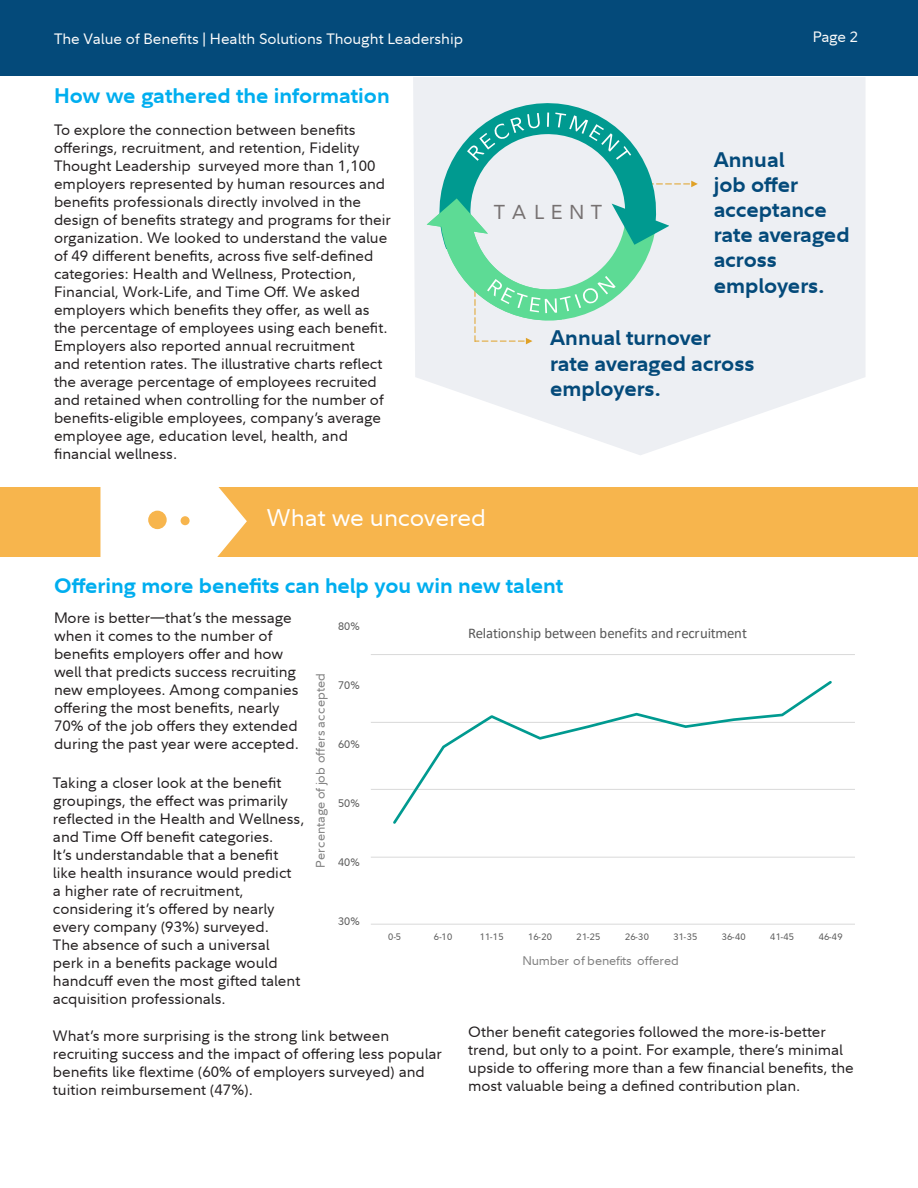
<style>
.page{position:relative;width:918px;height:1188px;background:#fff}
.page>*{position:absolute;margin:0;border:0;box-sizing:border-box;transform-origin:0 0}
.Inside_-_Body_10pt{font:24px "Fidelity Sans";color:#fff}
.Page_1_-_TOC_Header{font:700 21px/25.2px "Fidelity Sans";color:#044a7a}
.Inside_-_Main_Header{font:700 21px "Fidelity Sans";color:#00aeef}
.t1{font:20.1px "Fidelity Sans";letter-spacing:.325em;color:#767171}
.Inside_-_Body_10pt-2{font:15px/18px "Fidelity Sans";color:#231f20}
.t2{font:15px "Fidelity Sans";color:#fcfcfc}
.t3{font:15px "Fidelity Sans";color:#fafafa}
.t4{font:14.85px "Calibri";letter-spacing:-.015em;color:#595959}
.t5{font:12.45px "Fidelity Sans";color:#7f7f7f}
.t6{font:10.95px "Fidelity Sans";letter-spacing:.01em;color:#595959}
.t7{font:9.3px "Fidelity Sans";letter-spacing:.025em;color:#595959}
</style>
<div class="page">
<div style="left:0;top:0;width:918px;height:76px;background:#044a7a"></div>
<div style="left:1px;top:487px;width:917px;height:69px;background:#f7b54d"></div>
<svg style="left:100px;top:487px;width:147px;height:70px;background:#fef7eb"></svg>
<div style="left:181px;top:516px;width:9px;height:9px;background:#f7b54d;border-radius:50%"></div>
<div style="left:148px;top:511px;width:19px;height:18px;background:#f7b54d;border-radius:50%"></div>
<svg style="left:413px;top:77px;width:452px;height:378px;fill:#edeff3"></svg>
<svg style="left:426px;top:103px;width:243px;height:78px;background:#b9dcdd"></svg>
<svg style="left:467px;top:113px;width:73px;height:49px;background:#6dc2be"></svg>
<svg style="left:547px;top:113px;width:2px;height:14px"></svg>
<svg style="left:555px;top:112px;width:77px;height:48px;background:#6dc2be"></svg>
<svg style="left:426px;top:181px;width:272px;height:163px;background:#c3e5da"></svg>
<hr style="left:371px;top:857px;width:484px;height:1px;background:#d9d9d9">
<hr style="left:371px;top:789px;width:484px;height:1px;background:#d9d9d9">
<hr style="left:371px;top:722px;width:484px;height:1px;background:#d9d9d9">
<hr style="left:371px;top:654px;width:484px;height:1px;background:#d9d9d9">
<hr style="left:371px;top:924px;width:484px;height:1px;background:#d9d9d9">
<svg style="left:393px;top:681px;width:439px;height:143px"></svg>
<p class="t2" style="left:54px;top:29px;width:411px">The Value of Benefits | Health Solutions Thought Leadership</p>
<p class="t3" style="left:813px;top:27px;width:47px">Page 2</p>
<p class="Inside_-_Main_Header" style="left:54px;top:82px;width:337px">How we gathered the information</p>
<p class="Inside_-_Body_10pt-2" style="left:54px;top:120px;width:338px">To explore the connection between benefits offerings, recruitment, and retention, Fidelity Thought Leadership surveyed more than 1,100 employers represented by human resources and benefits professionals directly involved in the design of benefits strategy and programs for their organization. We looked to understand the value of 49 different benefits, across five self-defined categories: Health and Wellness, Protection, Financial, Work-Life, and Time Off. We asked employers which benefits they offer, as well as the percentage of employees using each benefit.<br>Employers also reported annual recruitment<br>and retention rates. The illustrative charts reflect the average percentage of employees recruited and retained when controlling for the number of benefits-eligible employees, company’s average employee age, education level, health, and financial wellness.</p>
<p class="t1" style="left:494px;top:198px;width:110px">TALENT</p>
<p class="Page_1_-_TOC_Header" style="left:714px;top:146px;width:137px">Annual<br>job offer acceptance rate averaged across employers.</p>
<p class="Page_1_-_TOC_Header" style="left:550px;top:325px;width:206px">Annual turnover rate averaged across employers.</p>
<p class="Inside_-_Body_10pt" style="left:267px;top:502px;width:221px">What we uncovered</p>
<p class="Inside_-_Main_Header" style="left:54px;top:571px;width:511px">Offering more benefits can help you win new talent</p>
<p class="Inside_-_Body_10pt-2" style="left:54px;top:609px;width:247px">More is better—that’s the message when it comes to the number of benefits employers offer and how well that predicts success recruiting new employees. Among companies offering the most benefits, nearly 70% of the job offers they extended during the past year were accepted.</p>
<p class="t6" style="left:338px;top:619px;width:23px">80%</p>
<p class="t4" style="left:468px;top:623px;width:280px">Relationship between benefits and recruitment</p>
<p class="t5" style="left:312px;top:868px;width:196px;rotate:-90deg">Percentage of job offers accepted</p>
<p class="t6" style="left:338px;top:678px;width:23px">70%</p>
<p class="t6" style="left:338px;top:737px;width:23px">60%</p>
<p class="Inside_-_Body_10pt-2" style="left:53px;top:773px;width:253px">Taking a closer look at the benefit groupings, the effect was primarily reflected in the Health and Wellness, and Time Off benefit categories.<br>It’s understandable that a benefit like health insurance would predict<br>a higher rate of recruitment, considering it’s offered by nearly every company (93%) surveyed.<br>The absence of such a universal<br>perk in a benefits package would handcuff even the most gifted talent acquisition professionals.</p>
<p class="Inside_-_Body_10pt-2" style="left:53px;top:1027px;width:390px">What’s more surprising is the strong link between recruiting success and the impact of offering less popular benefits like flextime (60% of employers surveyed) and tuition reimbursement (47%).</p>
<p class="Inside_-_Body_10pt-2" style="left:468px;top:1023px;width:387px">Other benefit categories followed the more-is-better trend, but only to a point. For example, there’s minimal upside to offering more than a few financial benefits, the most valuable being a defined contribution plan.</p>
<p class="t6" style="left:338px;top:796px;width:23px">50%</p>
<p class="t7" style="left:356px;top:850px;width:7px">4</p>
<p class="t6" style="left:338px;top:855px;width:23px">40%</p>
<p class="t6" style="left:338px;top:914px;width:23px">30%</p>
<p class="t7" style="left:356px;top:918px;width:7px">3</p>
<p class="t7" style="left:388px;top:931px;width:15px">0-5</p>
<p class="t7" style="left:434px;top:931px;width:20px">6-10</p>
<p class="t7" style="left:480px;top:931px;width:25px">11-15</p>
<p class="t7" style="left:528px;top:931px;width:25px">16-20</p>
<p class="t7" style="left:577px;top:931px;width:25px">21-25</p>
<p class="t7" style="left:625px;top:931px;width:25px">26-30</p>
<p class="t7" style="left:673px;top:931px;width:25px">31-35</p>
<p class="t7" style="left:722px;top:931px;width:25px">36-40</p>
<p class="t7" style="left:770px;top:931px;width:25px">41-45</p>
<p class="t7" style="left:819px;top:931px;width:25px">46-49</p>
<p class="t5" style="left:523px;top:952px;width:158px">Number of benefits offered</p>
</div>
